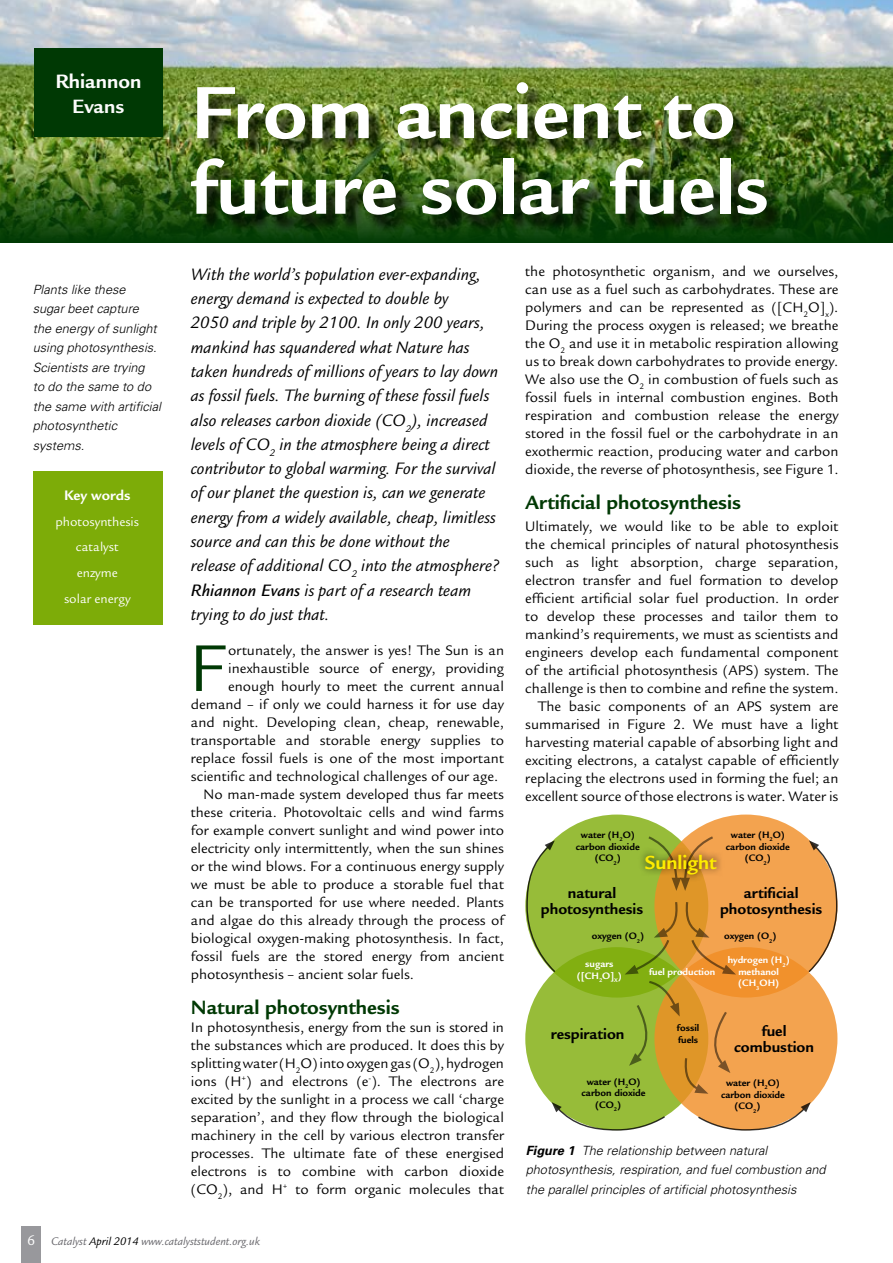
<style>
.page{position:relative;width:893px;height:1263px;background:#fff}
.page>*{position:absolute;margin:0;border:0;box-sizing:border-box;transform-origin:0 0}
.t1{font:700 80.25px/75.6px "Legacy Sans";color:#fff}
.t2{font:71.85px "Legacy Sans";color:#003904}
.t3{font:700 21px "Legacy Sans";color:#003904}
.t4{font:700 21px/25.5px "Legacy Sans";color:#fff;text-align:center}
.t5{font:700 20.55px "Legacy Sans";color:#ffed00}
.t6{font:italic 18px/24.3px "Legacy Sans";letter-spacing:.005em;color:#000}
.t7{font:700 15.9px/15.9px "Legacy Sans";color:#000;text-align:center}
.t8{font:15px/18px "Legacy Sans";color:#000;text-align:justify}
.t9{font:700 15px "Legacy Sans";color:#fff}
.t10{font:13.5px/26px "Legacy Sans";color:#fff;text-align:center}
.t11{font:italic 300 12.75px/19.5px "Univers";color:#000}
.t12{font:italic 12px "Legacy Sans";color:#68676c}
.t13{font:700 10.2px/11.6px "Legacy Sans";color:#000;text-align:center}
.t14{font:700 10.2px/11.6px "Legacy Sans";color:#fff;text-align:center}
.s1{font-weight:500}
.s2{font-weight:700}
.s3{font-style:normal;font-size:15px;color:#fff}
.s4{color:#000}
</style>
<div class="page">
<div style="left:21px;top:1226px;width:20px;height:37px;background:#98989c"></div>
<img style="left:0;top:0;width:893px;height:56px">
<div style="left:34px;top:49px;width:129px;height:88px;background:#003904"></div>
<div style="left:33px;top:471px;width:130px;height:153px;background:#7dac08"></div>
<img style="left:0;top:56px;width:893px;height:187px">
<div style="left:193px;top:84px;width:592px;height:150px;background:#000;opacity:.75"></div>
<div style="left:525px;top:814px;width:183px;height:183px;background:#97bc39;border-radius:50%"></div>
<div style="left:654px;top:814px;width:183px;height:183px;background:#f3a34f;border-radius:50%"></div>
<svg style="left:525px;top:947px;width:183px;height:183px;fill:#97bc39"></svg>
<svg style="left:654px;top:947px;width:183px;height:183px;fill:#f3a34f"></svg>
<svg style="left:526px;top:840px;width:31px;height:134px"></svg>
<svg style="left:552px;top:1102px;width:114px;height:29px"></svg>
<svg style="left:697px;top:1102px;width:114px;height:29px"></svg>
<svg style="left:807px;top:840px;width:31px;height:134px"></svg>
<svg style="left:625px;top:900px;width:111px;height:194px"></svg>
<svg style="left:648px;top:834px;width:65px;height:57px"></svg>
<div style="left:637px;top:846px;width:88px;height:36px;background:#000;opacity:.75"></div>
<h3 class="t4" style="left:55px;top:69px;width:87px">Rhiannon<br>Evans</h3>
<p class="t11" style="left:33px;top:279px;width:130px">Plants like these<br>sugar beet capture<br>the energy of sunlight using photosynthesis.<br>Scientists are trying<br>to do the same to do the same with artificial photosynthetic systems.</p>
<p class="t9" style="left:64px;top:486px;width:68px">Key words</p>
<p class="t10" style="left:55px;top:508px;width:85px">photosynthesis catalyst enzyme<br>solar energy</p>
<h1 class="t1" style="left:191px;top:75px;width:580px">From ancient to future solar fuels</h1>
<p class="t6" style="left:191px;top:262px;width:309px">With the world’s population ever-expanding, energy demand is expected to double by<br>2050 and triple by 2100. In only 200 years, mankind has squandered what Nature has taken hundreds of millions of years to lay down as fossil fuels. The burning of these fossil fuels also releases carbon dioxide (CO<sub>2</sub>), increased levels of CO<sub>2</sub> in the atmosphere being a direct contributor to global warming. For the survival of our planet the question is, can we generate energy from a widely available, cheap, limitless source and can this be done without the release of additional CO<sub>2</sub> into the atmosphere?<br><span class="s1">Rhiannon Evans</span> is part of a research team trying to do just that.</p>
<h2 class="t2" style="left:191px;top:628px;width:36px">F</h2>
<p class="t8" style="left:228px;top:641px;width:277px">ortunately, the answer is yes! The Sun is an</p>
<p class="t8" style="left:228px;top:659px;width:277px">inexhaustible source of energy, providing</p>
<p class="t8" style="left:228px;top:677px;width:277px">enough hourly to meet the current annual</p>
<p class="t8" style="left:191px;top:695px;width:315px">demand – if only we could harness it for use day</p>
<p class="t8" style="left:191px;top:713px;width:315px">and night. Developing clean, cheap, renewable,</p>
<p class="t8" style="left:191px;top:731px;width:315px">transportable and storable energy supplies to</p>
<p class="t8" style="left:191px;top:749px;width:315px">replace fossil fuels is one of the most important</p>
<p class="t8" style="left:191px;top:767px;width:309px">scientific and technological challenges of our age.</p>
<p class="t8" style="left:204px;top:785px;width:302px">No man-made system developed thus far meets</p>
<p class="t8" style="left:191px;top:803px;width:315px">these criteria. Photovoltaic cells and wind farms</p>
<p class="t8" style="left:191px;top:821px;width:315px">for example convert sunlight and wind power into</p>
<p class="t8" style="left:191px;top:839px;width:315px">electricity only intermittently, when the sun shines</p>
<p class="t8" style="left:191px;top:857px;width:315px">or the wind blows. For a continuous energy supply</p>
<p class="t8" style="left:191px;top:875px;width:315px">we must be able to produce a storable fuel that</p>
<p class="t8" style="left:191px;top:893px;width:315px">can be transported for use where needed. Plants</p>
<p class="t8" style="left:191px;top:911px;width:315px">and algae do this already through the process of</p>
<p class="t8" style="left:191px;top:929px;width:315px">biological oxygen-making photosynthesis. In fact,</p>
<p class="t8" style="left:191px;top:947px;width:315px">fossil fuels are the stored energy from ancient</p>
<p class="t8" style="left:191px;top:965px;width:225px">photosynthesis – ancient solar fuels.</p>
<h3 class="t3" style="left:191px;top:995px;width:210px">Natural photosynthesis</h3>
<p class="t8" style="left:191px;top:1018px;width:315px">In photosynthesis, energy from the sun is stored in the substances which are produced. It does this by splitting water (H<sub>2</sub>O) into oxygen gas (O<sub>2</sub>), hydrogen ions (H<sup>+</sup>) and electrons (e<sup>-</sup>). The electrons are excited by the sunlight in a process we call ‘charge separation’, and they flow through the biological machinery in the cell by various electron transfer processes. The ultimate fate of these energised electrons is to combine with carbon dioxide (CO<sub>2</sub>), and H<sup>+</sup> to form organic molecules that</p>
<p class="t8" style="left:525px;top:262px;width:315px">the photosynthetic organism, and we ourselves, can use as a fuel such as carbohydrates. These are polymers and can be represented as ([CH<sub>2</sub>O]<sub>x</sub>).<br>During the process oxygen is released; we breathe the O<sub>2</sub> and use it in metabolic respiration allowing us to break down carbohydrates to provide energy.<br>We also use the O<sub>2</sub> in combustion of fuels such as fossil fuels in internal combustion engines. Both respiration and combustion release the energy stored in the fossil fuel or the carbohydrate in an exothermic reaction, producing water and carbon dioxide, the reverse of photosynthesis, see Figure 1.</p>
<h3 class="t3" style="left:525px;top:490px;width:217px">Artificial photosynthesis</h3>
<p class="t8" style="left:525px;top:518px;width:315px;text-align:right">Ultimately, we would like to be able to exploit the chemical principles of natural photosynthesis such as light absorption, charge separation, electron transfer and fuel formation to develop efficient artificial solar fuel production. In order to develop these processes and tailor them to mankind’s requirements, we must as scientists and engineers develop each fundamental component of the artificial photosynthesis (APS) system. The challenge is then to combine and refine the system.<br>The basic components of an APS system are summarised in Figure 2. We must have a light harvesting material capable of absorbing light and exciting electrons, a catalyst capable of efficiently replacing the electrons used in forming the fuel; an excellent source of those electrons is water. Water is</p>
<p class="t13" style="left:576px;top:829px;width:65px">water (H<sub>2</sub>O) carbon dioxide (CO<sub>2</sub>)</p>
<p class="t13" style="left:726px;top:829px;width:65px">water (H<sub>2</sub>O) carbon dioxide (CO<sub>2</sub>)</p>
<h3 class="t5" style="left:645px;top:851px;width:73px">Sunlight</h3>
<p class="t7" style="left:541px;top:885px;width:104px">natural photosynthesis</p>
<p class="t13" style="left:592px;top:930px;width:54px">oxygen (O<sub>2</sub>)</p>
<p class="t7" style="left:720px;top:885px;width:104px">artificial photosynthesis</p>
<p class="t13" style="left:724px;top:930px;width:54px">oxygen (O<sub>2</sub>)</p>
<p class="t14" style="left:577px;top:958px;width:46px">sugars ([CH<sub>2</sub>O]<sub>X</sub>)</p>
<p class="t14" style="left:728px;top:954px;width:63px">hydrogen (H<sub>2</sub>) methanol (CH<sub>3</sub>OH)</p>
<p class="t14" style="left:649px;top:966px;width:68px">fuel production</p>
<p class="t13" style="left:677px;top:1022px;width:24px;text-align:left">fossil fuels</p>
<p class="t7" style="left:551px;top:1026px;width:75px">respiration</p>
<p class="t7" style="left:734px;top:1023px;width:81px">fuel combustion</p>
<p class="t13" style="left:587px;top:1075px;width:55px">water (H<sub>2</sub>O)</p>
<p class="t13" style="left:582px;top:1087px;width:65px">carbon dioxide</p>
<p class="t13" style="left:595px;top:1099px;width:27px">(CO<sub>2</sub>)</p>
<p class="t13" style="left:726px;top:1077px;width:55px">water (H<sub>2</sub>O)</p>
<p class="t13" style="left:721px;top:1089px;width:65px">carbon dioxide</p>
<p class="t13" style="left:735px;top:1100px;width:27px">(CO<sub>2</sub>)</p>
<p class="t11" style="left:526px;top:1140px;width:301px"><span class="s2">Figure 1</span> The relationship between natural photosynthesis, respiration, and fuel combustion and the parallel principles of artificial photosynthesis</p>
<p class="t12" style="left:27px;top:1235px;width:235px"><span class="s3">6</span> Catalyst <span class="s4">April 2014</span> www.catalyststudent.org.uk</p>
</div>
